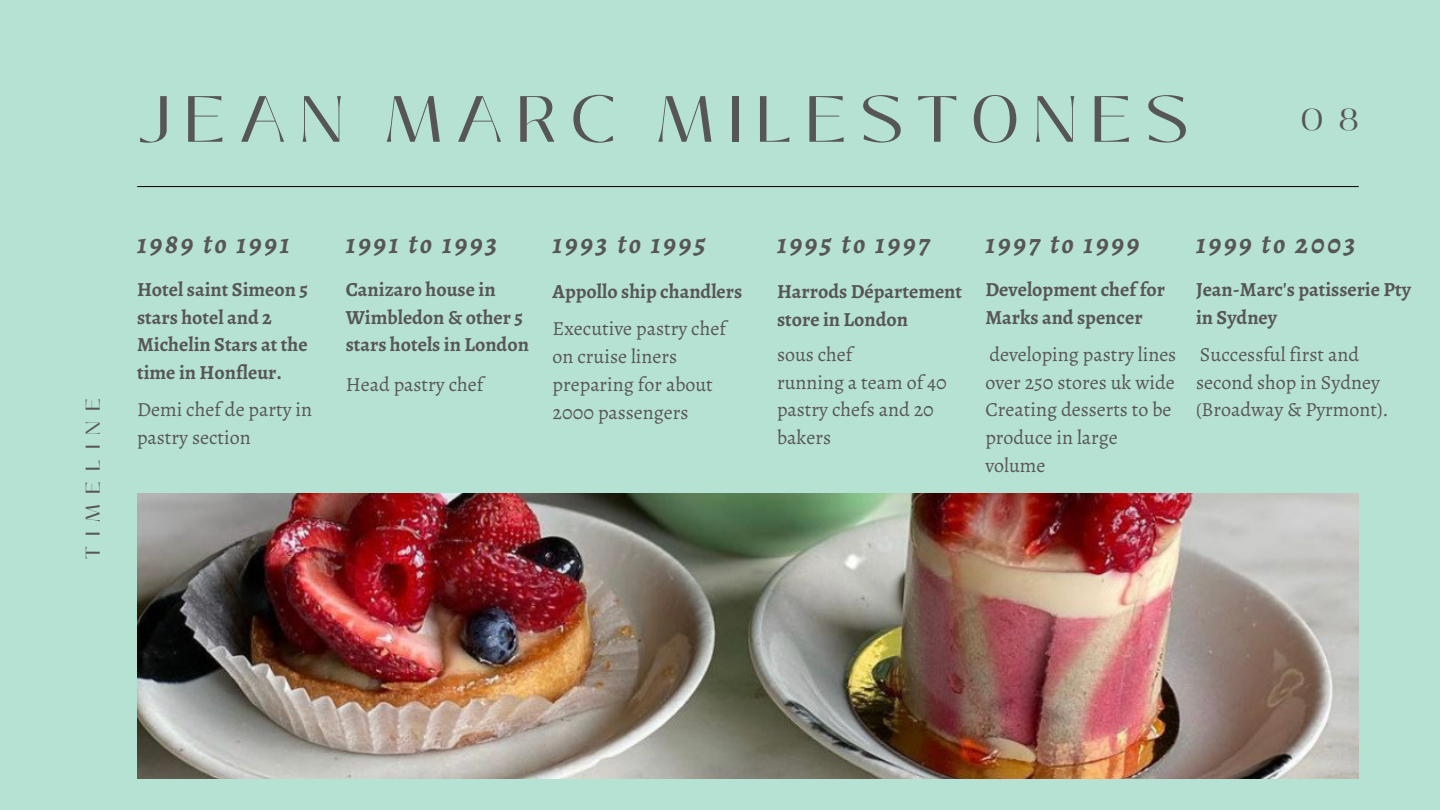
<style>
.page{position:relative;width:1440px;height:810px;background:#b6e2d3}
.page>*{position:absolute;margin:0;border:0;box-sizing:border-box;transform-origin:0 0}
.t1{font:65px "Black Mango";letter-spacing:.2em;color:#575656}
.t2{font:30px "Black Mango";color:#575656}
.t3{font:italic 700 28px "Alegreya";letter-spacing:.1em;color:#575656}
.t4{font:20px/27.8px "Alegreya";color:#575656}
.t5{font:700 20px/27.8px "Alegreya";color:#575656}
.t6{font:20px "Black Mango";letter-spacing:.5em;color:#575656}
</style>
<div class="page">
<img style="left:137px;top:494px;width:1222px;height:285px">
<hr style="left:137px;top:186px;width:1221px;height:1px;background:#000">
<p class="t1" style="left:137px;top:70px;width:1053px">JEAN MARC MILESTONES</p>
<p class="t2" style="left:1301px;top:97px;width:60px">0 8</p>
<p class="t6" style="left:78px;top:559px;width:162px;rotate:-90deg">TIMELINE</p>
<p class="t3" style="left:137px;top:225px;width:154px">1989 to 1991</p>
<p class="t5" style="left:137px;top:275px;width:173px">Hotel saint Simeon 5 stars hotel and 2<br>Michelin Stars at the time in Honfleur.</p>
<p class="t4" style="left:137px;top:396px;width:177px">Demi chef de party in pastry section</p>
<p class="t3" style="left:346px;top:225px;width:153px">1991 to 1993</p>
<p class="t3" style="left:553px;top:225px;width:155px">1993 to 1995</p>
<p class="t5" style="left:553px;top:277px;width:191px">Appollo ship chandlers</p>
<p class="t5" style="left:346px;top:275px;width:185px">Canizaro house in<br>Wimbledon &amp; other 5 stars hotels in London</p>
<p class="t4" style="left:346px;top:370px;width:139px">Head pastry chef</p>
<p class="t4" style="left:553px;top:315px;width:175px">Executive pastry chef on cruise liners preparing for about<br>2000 passengers</p>
<p class="t3" style="left:777px;top:225px;width:155px">1995 to 1997</p>
<p class="t5" style="left:777px;top:277px;width:187px">Harrods Département store in London</p>
<p class="t4" style="left:777px;top:340px;width:77px">sous chef</p>
<p class="t4" style="left:777px;top:368px;width:171px">running a team of 40 pastry chefs and 20 bakers</p>
<p class="t3" style="left:985px;top:225px;width:155px">1997 to 1999</p>
<p class="t5" style="left:985px;top:275px;width:181px">Development chef for<br>Marks and spencer</p>
<p class="t4" style="left:985px;top:340px;width:192px">developing pastry lines over 250 stores uk wide</p>
<p class="t4" style="left:985px;top:396px;width:188px">Creating desserts to be produce in large volume</p>
<p class="t3" style="left:1196px;top:225px;width:161px">1999 to 2003</p>
<p class="t5" style="left:1196px;top:275px;width:216px">Jean-Marc's patisserie Pty in Sydney</p>
<p class="t4" style="left:1196px;top:340px;width:194px">Successful first and second shop in Sydney (Broadway &amp; Pyrmont).</p>
</div>
